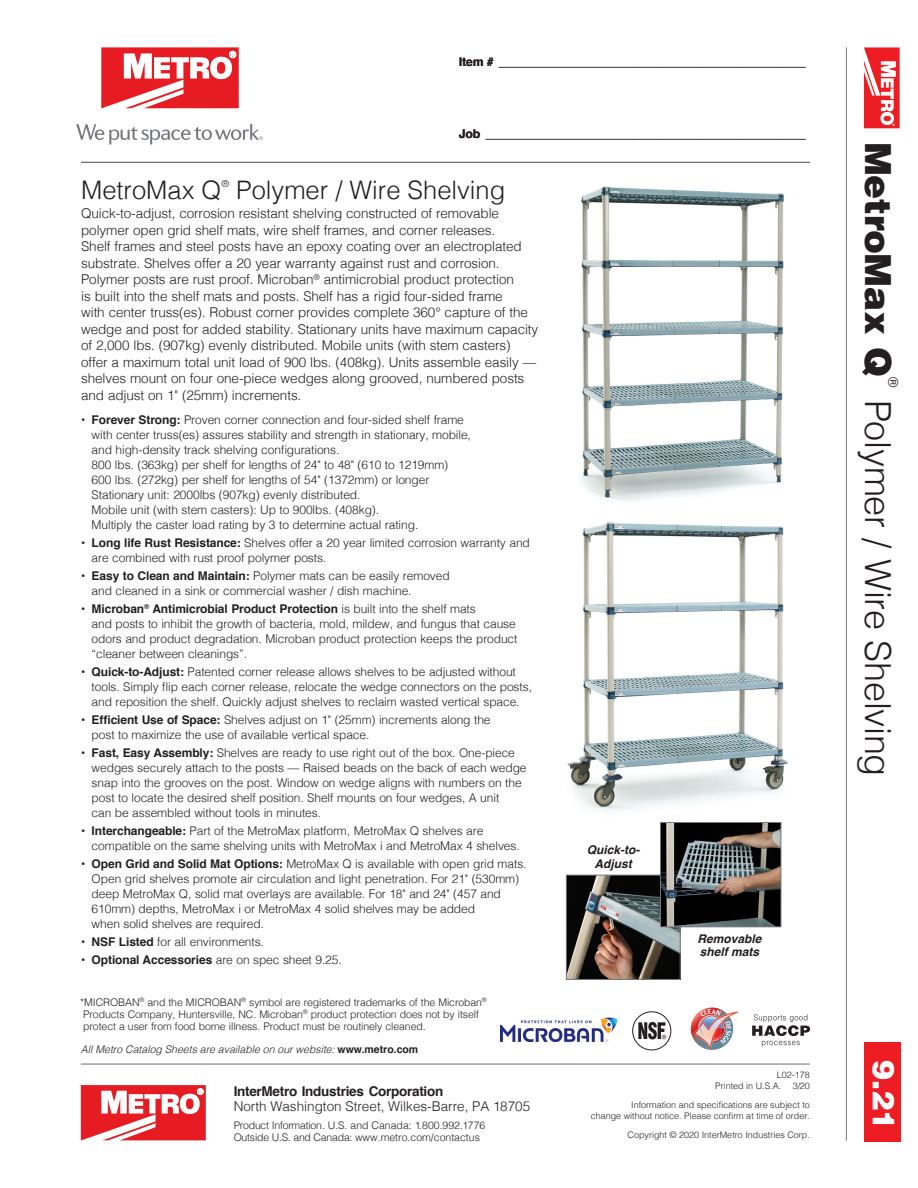
<style>
.page{position:relative;width:918px;height:1188px;background:#fff}
.page>*{position:absolute;margin:0;border:0;box-sizing:border-box;transform-origin:0 0}
.t1{font:300 36px "Helvetica";letter-spacing:-.01em;color:#231f20}
.t2{font:900 36px "Helvetica";letter-spacing:-.01em;color:#231f20}
.t3{font:900 30px "Helvetica";color:#fff}
._01-Head_18{font:300 25.5px "Helvetica";color:#231f20}
.t4{font:13.95px "Helvetica";color:#231f20}
._02-BODY___keep{font:300 13.5px/16.5px "Helvetica";letter-spacing:-.01em;color:#231f20}
.t5{font:700 13.5px "Helvetica";letter-spacing:-.02em;color:#231f20}
._02-BODY___keep-2{font:300 12px/15px "Helvetica";letter-spacing:-.01em;color:#231f20}
._02-BODY___keep-3{font:700 12px "Helvetica";letter-spacing:-.01em;color:#231f20}
.t6{font:italic 700 12px/13.5px "Helvetica";color:#231f20;text-align:center}
.Chart_text{font:300 10.5px/12px "Helvetica";letter-spacing:-.01em;color:#231f20}
.t7{font:italic 300 10.5px "Helvetica";color:#231f20}
._01-Head_18-2{font:300 9.6px "Helvetica";color:#231f20}
.t8{font:300 9px/10.5px "Helvetica";color:#231f20}
.s1{font-weight:700}
.s2{font-weight:300}
.s3{font-weight:700;font-style:normal}
</style>
<div class="page">
<hr style="left:846px;top:47px;width:1px;height:1094px;background:#76787b">
<hr style="left:81px;top:162px;width:729px;height:1px;background:#76787b">
<div style="left:864px;top:1042px;width:37px;height:100px;background:#ee1d23"></div>
<svg style="left:864px;top:47px;width:36px;height:81px"></svg>
<svg style="left:101px;top:47px;width:138px;height:61px"></svg>
<svg style="left:76px;top:124px;width:187px;height:20px"></svg>
<svg style="left:81px;top:1085px;width:125px;height:55px"></svg>
<hr style="left:81px;top:1064px;width:729px;height:1px;background:#6c6d70">
<img style="left:567px;top:522px;width:221px;height:289px">
<img style="left:568px;top:877px;width:111px;height:101px">
<div style="left:566px;top:875px;width:115px;height:105px;border:1px solid #76787b"></div>
<img style="left:662px;top:824px;width:117px;height:101px">
<div style="left:660px;top:822px;width:121px;height:105px;border:1px solid #76787b"></div>
<img style="left:580px;top:186px;width:204px;height:315px">
<div style="left:632px;top:1011px;width:39px;height:39px;border:1px solid #231f20;border-radius:50%"></div>
<svg style="left:638px;top:1022px;width:28px;height:17px"></svg>
<img style="left:500px;top:1017px;width:116px;height:24px">
<svg style="left:752px;top:1014px;width:58px;height:33px"></svg>
<svg style="left:690px;top:1007px;width:48px;height:43px"></svg>
<p class="_02-BODY___keep-3" style="left:459px;top:52px;width:348px">Item # ______________________________________________</p>
<p class="_02-BODY___keep-3" style="left:459px;top:124px;width:348px">Job ________________________________________________</p>
<p class="_01-Head_18" style="left:81px;top:168px;width:142px">MetroMax Q</p>
<p class="_01-Head_18-2" style="left:221px;top:176px;width:9px">®</p>
<p class="_01-Head_18" style="left:236px;top:168px;width:271px">Polymer / Wire Shelving</p>
<p class="_02-BODY___keep" style="left:81px;top:204px;width:419px">Quick-to-adjust, corrosion resistant shelving constructed of removable</p>
<p class="_02-BODY___keep" style="left:81px;top:221px;width:416px">polymer open grid shelf mats, wire shelf frames, and corner releases.</p>
<p class="_02-BODY___keep" style="left:81px;top:237px;width:442px">Shelf frames and steel posts have an epoxy coating over an electroplated</p>
<p class="_02-BODY___keep" style="left:81px;top:254px;width:459px">substrate. Shelves offer a 20 year warranty against rust and corrosion.<br>Polymer posts are rust proof. Microban<sup>®</sup> antimicrobial product protection<br>is built into the shelf mats and posts. Shelf has a rigid four-sided frame<br>with center truss(es). Robust corner provides complete 360° capture of the wedge and post for added stability. Stationary units have maximum capacity of 2,000 lbs. (907kg) evenly distributed. Mobile units (with stem casters) offer a maximum total unit load of 900 lbs. (408kg). Units assemble easily — shelves mount on four one-piece wedges along grooved, numbered posts and adjust on 1" (25mm) increments.</p>
<p class="_02-BODY___keep-2" style="left:92px;top:411px;width:381px;text-indent:-10px"><span class="s1">• Forever Strong:</span> Proven corner connection and four-sided shelf frame with center truss(es) assures stability and strength in stationary, mobile, and high-density track shelving configurations.</p>
<p class="_02-BODY___keep-2" style="left:92px;top:456px;width:358px">800 lbs. (363kg) per shelf for lengths of 24" to 48" (610 to 1219mm)</p>
<p class="_02-BODY___keep-2" style="left:92px;top:471px;width:339px">600 lbs. (272kg) per shelf for lengths of 54" (1372mm) or longer</p>
<p class="_02-BODY___keep-2" style="left:92px;top:486px;width:328px">Stationary unit: 2000lbs (907kg) evenly distributed.<br>Mobile unit (with stem casters): Up to 900lbs. (408kg).<br>Multiply the caster load rating by 3 to determine actual rating.</p>
<p class="_02-BODY___keep-2" style="left:92px;top:534px;width:440px;text-indent:-10px"><span class="s1">• Long life Rust Resistance:</span> Shelves offer a 20 year limited corrosion warranty and are combined with rust proof polymer posts.</p>
<p class="_02-BODY___keep-2" style="left:92px;top:567px;width:360px;text-indent:-10px"><span class="s1">• Easy to Clean and Maintain:</span> Polymer mats can be easily removed and cleaned in a sink or commercial washer / dish machine.</p>
<p class="_02-BODY___keep-2" style="left:92px;top:600px;width:427px;text-indent:-10px"><span class="s1">• Microban</span><sup>®</sup> <span class="s1">Antimicrobial Product Protection</span> is built into the shelf mats<br>and posts to inhibit the growth of bacteria, mold, mildew, and fungus that cause odors and product degradation. Microban product protection keeps the product “cleaner between cleanings”.</p>
<p class="_02-BODY___keep-2" style="left:92px;top:663px;width:442px;text-indent:-10px"><span class="s1">• Quick-to-Adjust:</span> Patented corner release allows shelves to be adjusted without tools. Simply flip each corner release, relocate the wedge connectors on the posts, and reposition the shelf. Quickly adjust shelves to reclaim wasted vertical space.</p>
<p class="_02-BODY___keep-2" style="left:92px;top:711px;width:400px;text-indent:-10px"><span class="s1">• Efficient Use of Space:</span> Shelves adjust on 1" (25mm) increments along the post to maximize the use of available vertical space.</p>
<p class="_02-BODY___keep-2" style="left:92px;top:744px;width:436px;text-indent:-10px"><span class="s1">• Fast, Easy Assembly:</span> Shelves are ready to use right out of the box. One-piece wedges securely attach to the posts — Raised beads on the back of each wedge snap into the grooves on the post. Window on wedge aligns with numbers on the post to locate the desired shelf position. Shelf mounts on four wedges, A unit<br>can be assembled without tools in minutes.</p>
<p class="_02-BODY___keep-2" style="left:92px;top:822px;width:430px;text-indent:-10px"><span class="s1">• Interchangeable:</span> Part of the MetroMax platform, MetroMax Q shelves are compatible on the same shelving units with MetroMax i and MetroMax 4 shelves.</p>
<p class="_02-BODY___keep-2" style="left:92px;top:855px;width:436px;text-indent:-10px"><span class="s1">• Open Grid and Solid Mat Options:</span> MetroMax Q is available with open grid mats.<br>Open grid shelves promote air circulation and light penetration. For 21" (530mm) deep MetroMax Q, solid mat overlays are available. For 18" and 24" (457 and 610mm) depths, MetroMax i or MetroMax 4 solid shelves may be added<br>when solid shelves are required.</p>
<p class="_02-BODY___keep-2" style="left:81px;top:933px;width:184px"><span class="s1">• NSF Listed</span> for all environments.</p>
<p class="_02-BODY___keep-3" style="left:81px;top:950px;width:262px">• Optional Accessories <span class="s2">are on spec sheet 9.25.</span></p>
<p class="Chart_text" style="left:80px;top:995px;width:408px">*MICROBAN<sup>®</sup> and the MICROBAN<sup>®</sup> symbol are registered trademarks of the Microban<sup>®<br></sup>Products Company, Huntersville, NC. Microban<sup>®</sup> product protection does not by itself protect a user from food borne illness. Product must be routinely cleaned.</p>
<p class="t7" style="left:81px;top:1040px;width:339px">All Metro Catalog Sheets are available on our website: <span class="s3">www.metro.com</span></p>
<p class="t5" style="left:234px;top:1080px;width:211px">InterMetro Industries Corporation</p>
<p class="_02-BODY___keep" style="left:234px;top:1097px;width:298px">North Washington Street, Wilkes-Barre, PA 18705</p>
<p class="Chart_text" style="left:234px;top:1119px;width:253px">Product Information. U.S. and Canada: 1.800.992.1776</p>
<p class="Chart_text" style="left:234px;top:1131px;width:248px">Outside U.S. and Canada: www.metro.com/contactus</p>
<p class="t6" style="left:587px;top:843px;width:55px">Quick-to-<br>Adjust</p>
<p class="t6" style="left:698px;top:932px;width:66px;text-align:left">Removable shelf mats</p>
<p class="t8" style="left:715px;top:1069px;width:96px;text-indent:62px">L02-178<br>Printed in U.S.A.</p>
<p class="t8" style="left:793px;top:1080px;width:19px">3/20</p>
<p class="t8" style="left:591px;top:1099px;width:221px;text-align:right">Information and specifications are subject to<br>change without notice. Please confirm at time of order.</p>
<p class="t8" style="left:628px;top:1129px;width:184px">Copyright © 2020 InterMetro Industries Corp.</p>
<p class="t2" style="left:902px;top:142px;width:237px;rotate:90deg">MetroMax Q</p>
<p class="t4" style="left:904px;top:377px;width:12px;rotate:90deg">®</p>
<p class="t1" style="left:909px;top:400px;width:378px;rotate:90deg">Polymer / Wire Shelving</p>
<p class="t3" style="left:903px;top:1060px;width:72px;rotate:90deg">9.21</p>
</div>
